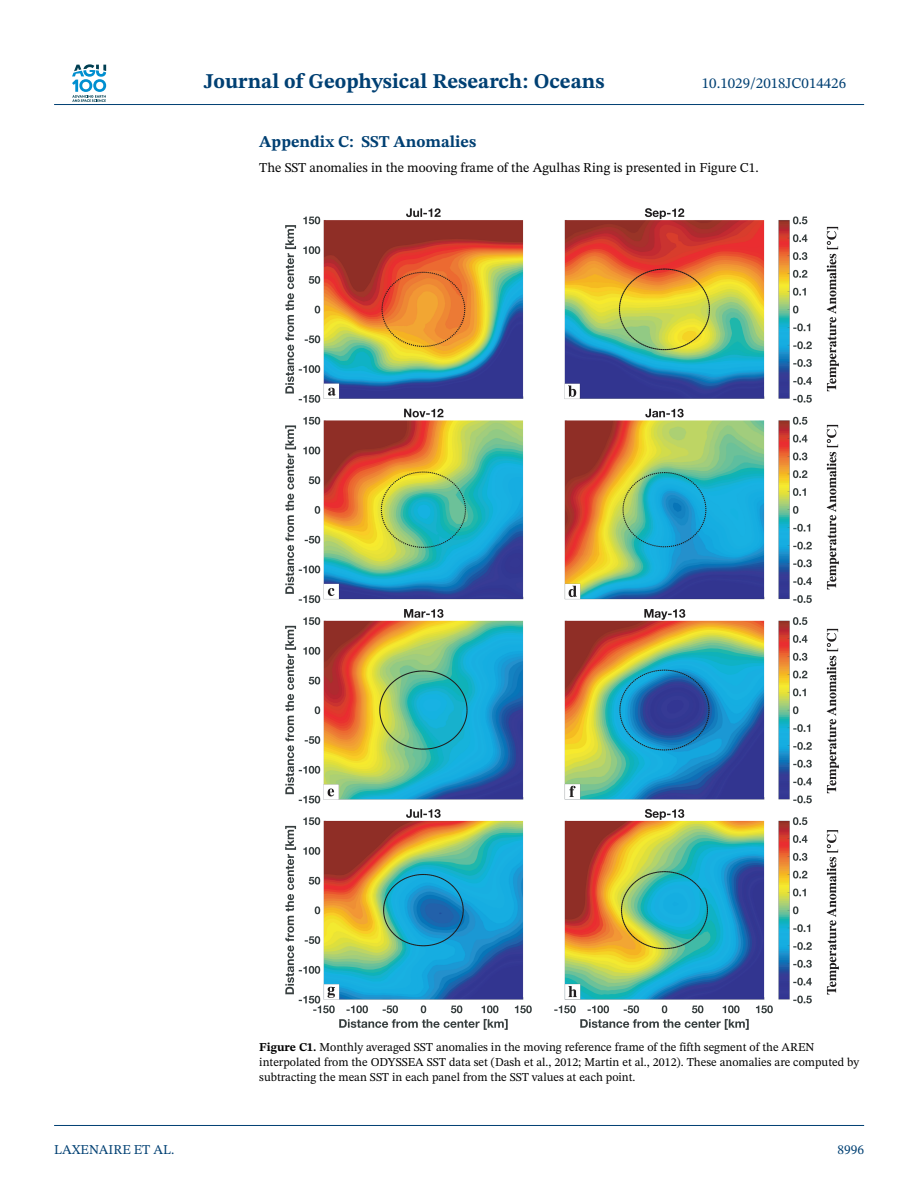
<style>
.page{position:relative;width:918px;height:1188px;background:#fff}
.page>*{position:absolute;margin:0;border:0;box-sizing:border-box;transform-origin:0 0}
.t1{font:700 21px "STIX Two Text";color:#004073}
.t2{font:700 16.5px "STIX Two Text";color:#004073}
.t3{font:15px "STIX Two Text";color:#004073}
.t4{font:13.5px "STIX Two Text";color:#000}
.t5{font:13.5px "STIX Two Text";color:#004073}
.t6{font:12px/15px "STIX Two Text";color:#000}
.s1{font-weight:700}
</style>
<div class="page">
<svg style="left:72px;top:64px;width:34px;height:38px"></svg>
<hr style="left:54px;top:104px;width:810px;height:1px;background:#004073">
<hr style="left:54px;top:1125px;width:810px;height:1px;background:#004073">
<img style="left:285px;top:208px;width:554px;height:822px">
<h1 class="t1" style="left:204px;top:73px;width:402px">Journal of Geophysical Research: Oceans</h1>
<p class="t3" style="left:702px;top:77px;width:146px">10.1029/2018JC014426</p>
<h2 class="t2" style="left:259px;top:135px;width:219px">Appendix C: SST Anomalies</h2>
<p class="t4" style="left:259px;top:162px;width:501px">The SST anomalies in the mooving frame of the Agulhas Ring is presented in Figure C1.</p>
<p class="t6" style="left:259px;top:1041px;width:601px"><span class="s1">Figure C1.</span> Monthly averaged SST anomalies in the moving reference frame of the fifth segment of the AREN interpolated from the ODYSSEA SST data set (Dash et al., 2012; Martin et al., 2012). These anomalies are computed by subtracting the mean SST in each panel from the SST values at each point.</p>
<p class="t5" style="left:54px;top:1144px;width:122px">LAXENAIRE ET AL.</p>
<p class="t5" style="left:837px;top:1144px;width:28px">8996</p>
</div>
